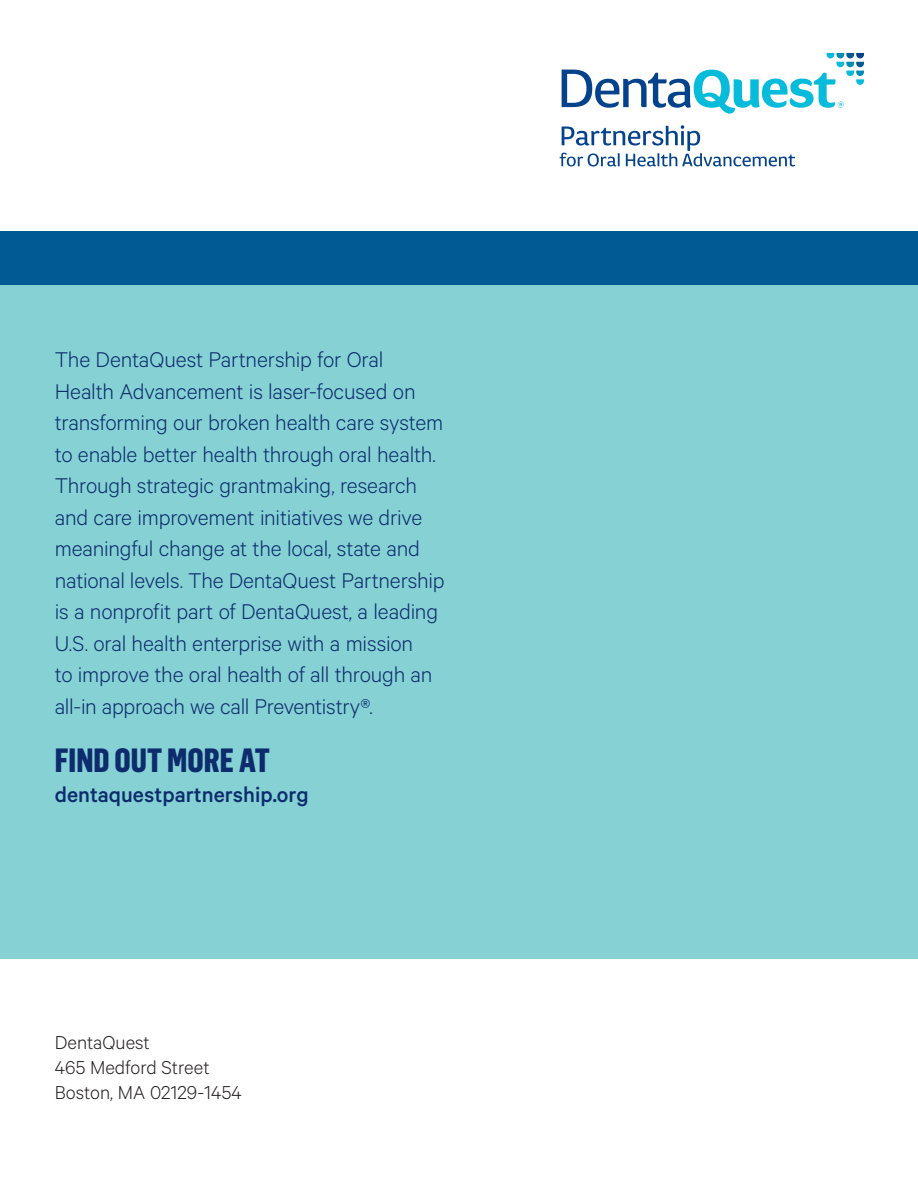
<style>
.page{position:relative;width:918px;height:1188px;background:#fff}
.page>*{position:absolute;margin:0;border:0;box-sizing:border-box;transform-origin:0 0}
.t1{font:800 33px "Flama Condensed";color:#0d2b6d}
.t2{font:300 24px/31.5px "Calibre";letter-spacing:-.01em;color:#0d2b6d}
.t3{font:500 24px "Calibre";color:#0d2b6d}
.t4{font:300 21px/25.2px "Calibre";color:#231f20}
</style>
<div class="page">
<div style="left:0;top:285px;width:918px;height:673px;background:#85d1d4"></div>
<div style="left:0;top:231px;width:918px;height:54px;background:#005a93"></div>
<svg style="left:562px;top:53px;width:302px;height:61px"></svg>
<svg style="left:560px;top:125px;width:235px;height:41px"></svg>
<p class="t2" style="left:55px;top:343px;width:391px">The DentaQuest Partnership for Oral Health Advancement is laser-focused on transforming our broken health care system to enable better health through oral health.<br>Through strategic grantmaking, research and care improvement initiatives we drive meaningful change at the local, state and national levels. The DentaQuest Partnership is a nonprofit part of DentaQuest, a leading U.S. oral health enterprise with a mission<br>to improve the oral health of all through an all-in approach we call Preventistry®.</p>
<h1 class="t1" style="left:55px;top:740px;width:217px">FIND OUT MORE AT</h1>
<p class="t3" style="left:55px;top:781px;width:255px">dentaquestpartnership.org</p>
<p class="t4" style="left:55px;top:1029px;width:189px">DentaQuest<br>465 Medford Street<br>Boston, MA 02129-1454</p>
</div>
